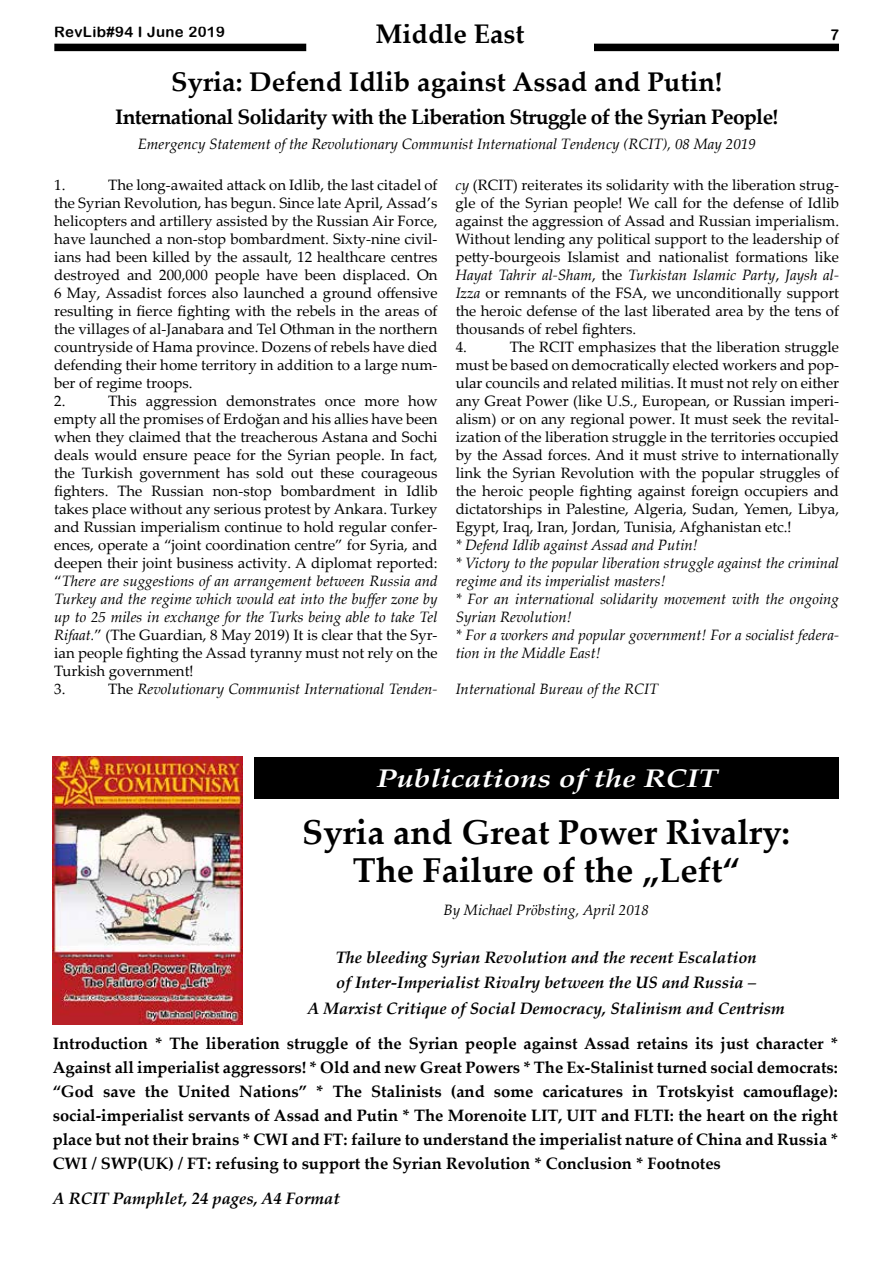
<style>
.page{position:relative;width:893px;height:1263px;background:#fff}
.page>*{position:absolute;margin:0;border:0;box-sizing:border-box;transform-origin:0 0}
.t1{font:700 34.5px/37.5px "Palatino Linotype";color:#000;text-align:center}
.t2{font:700 27px "Palatino Linotype";color:#000}
.t3{font:italic 700 25.5px "Palatino Linotype";color:#fff;scale:1.2 1}
.t4{font:700 21px "Palatino Linotype";letter-spacing:-.03em;color:#000}
.t5{font:700 16.5px/24px "Palatino Linotype";color:#000;text-align:justify}
.t6{font:italic 700 16.5px/25.5px "Palatino Linotype";color:#000;text-align:center}
.t7{font:15px/18px "Palatino Linotype";color:#000}
.t8{font:italic 15px/18px "Palatino Linotype";color:#000}
.t9{font:15px "Arial Rounded MT Bold";letter-spacing:.025em;color:#000}
.s1{font-style:italic}
.s2{font-style:normal}
</style>
<div class="page">
<div style="left:54px;top:44px;width:785px;height:7px;background:#000"></div>
<div style="left:307px;top:24px;width:286px;height:36px;background:#fff"></div>
<img style="left:53px;top:757px;width:190px;height:267px">
<div style="left:255px;top:758px;width:584px;height:41px;background:#000"></div>
<p class="t9" style="left:54px;top:23px;width:173px">RevLib#94 I June 2019</p>
<h2 class="t2" style="left:375px;top:15px;width:151px">Middle East</h2>
<p class="t9" style="left:830px;top:26px;width:10px">7</p>
<h2 class="t2" style="left:171px;top:63px;width:553px">Syria: Defend Idlib against Assad and Putin!</h2>
<h3 class="t4" style="left:115px;top:102px;width:665px">International Solidarity with the Liberation Struggle of the Syrian People!</h3>
<p class="t8" style="left:138px;top:135px;width:620px">Emergency Statement of the Revolutionary Communist International Tendency (RCIT), 08 May 2019</p>
<p class="t7" style="left:54px;top:175px;width:385px;text-indent:54px">The long-awaited attack on Idlib, the last citadel of the Syrian Revolution, has begun. Since late April, Assad’s helicopters and artillery assisted by the Russian Air Force, have launched a non-stop bombardment. Sixty-nine civil&shy;ians had been killed by the assault, 12 healthcare centres destroyed and 200,000 people have been displaced. On 6 May, Assadist forces also launched a ground offensive resulting in fierce fighting with the rebels in the areas of the villages of al-Janabara and Tel Othman in the northern countryside of Hama province. Dozens of rebels have died defending their home territory in addition to a large num&shy;ber of regime troops.<br>2.</p>
<p class="t7" style="left:54px;top:175px;width:13px">1.</p>
<p class="t7" style="left:54px;top:391px;width:385px;text-indent:54px">This aggression demonstrates once more how empty all the promises of Erdoğan and his allies have been when they claimed that the treacherous Astana and Sochi deals would ensure peace for the Syrian people. In fact, the Turkish government has sold out these courageous fighters. The Russian non-stop bombardment in Idlib takes place without any serious protest by Ankara. Turkey and Russian imperialism continue to hold regular confer&shy;ences, operate a “joint coordination centre” for Syria, and deepen their joint business activity. A diplomat reported: “<span class="s1">There are suggestions of an arrangement between Russia and Turkey and the regime which would eat into the buffer zone by up to 25 miles in exchange for the Turks being able to take Tel Rifaat.</span>” (The Guardian, 8 May 2019) It is clear that the Syr&shy;ian people fighting the Assad tyranny must not rely on the Turkish government!<br>3.</p>
<p class="t8" style="left:108px;top:679px;width:331px"><span class="s2">The</span> Revolutionary Communist International Tenden-</p>
<p class="t7" style="left:456px;top:175px;width:385px"><span class="s1">cy</span> (RCIT) reiterates its solidarity with the liberation strug&shy;gle of the Syrian people! We call for the defense of Idlib against the aggression of Assad and Russian imperialism.<br>Without lending any political support to the leadership of petty-bourgeois Islamist and nationalist formations like <span class="s1">Hayat Tahrir al-Sham</span>, the <span class="s1">Turkistan Islamic Party</span>, <span class="s1">Jaysh al-Izza</span> or remnants of the FSA, we unconditionally support the heroic defense of the last liberated area by the tens of thousands of rebel fighters.<br>4.</p>
<p class="t7" style="left:456px;top:337px;width:385px;text-align:justify;text-indent:54px">The RCIT emphasizes that the liberation struggle must be based on democratically elected workers and pop&shy;ular councils and related militias. It must not rely on either any Great Power (like U.S., European, or Russian imperi&shy;alism) or on any regional power. It must seek the revital&shy;ization of the liberation struggle in the territories occupied by the Assad forces. And it must strive to internationally link the Syrian Revolution with the popular struggles of the heroic people fighting against foreign occupiers and dictatorships in Palestine, Algeria, Sudan, Yemen, Libya, Egypt, Iraq, Iran, Jordan, Tunisia, Afghanistan etc.!</p>
<p class="t8" style="left:456px;top:535px;width:385px">* Defend Idlib against Assad and Putin!<br>* Victory to the popular liberation struggle against the criminal regime and its imperialist masters!<br>* For an international solidarity movement with the ongoing Syrian Revolution!<br>* For a workers and popular government! For a socialist federa&shy;tion in the Middle East!</p>
<p class="t8" style="left:456px;top:679px;width:204px">International Bureau of the RCIT</p>
<h3 class="t3" style="left:376px;top:760px;width:286px">Publications of the RCIT</h3>
<h1 class="t1" style="left:302px;top:812px;width:489px">Syria and Great Power Rivalry:<br>The Failure of the „Left“</h1>
<p class="t8" style="left:443px;top:900px;width:207px">By Michael Pröbsting, April 2018</p>
<p class="t6" style="left:307px;top:943px;width:479px">The bleeding Syrian Revolution and the recent Escalation<br>of Inter-Imperialist Rivalry between the US and Russia –<br>A Marxist Critique of Social Democracy, Stalinism and Centrism</p>
<p class="t5" style="left:53px;top:1031px;width:787px">Introduction * The liberation struggle of the Syrian people against Assad retains its just character * Against all imperialist aggressors! * Old and new Great Powers * The Ex-Stalinist turned social democrats: “God save the United Nations” * The Stalinists (and some caricatures in Trotskyist camouflage): social-imperialist servants of Assad and Putin * The Morenoite LIT, UIT and FLTI: the heart on the right place but not their brains * CWI and FT: failure to understand the imperialist nature of China and Russia * CWI / SWP(UK) / FT: refusing to support the Syrian Revolution * Conclusion * Footnotes</p>
<p class="t6" style="left:53px;top:1184px;width:289px">A RCIT Pamphlet, 24 pages, A4 Format</p>
</div>
